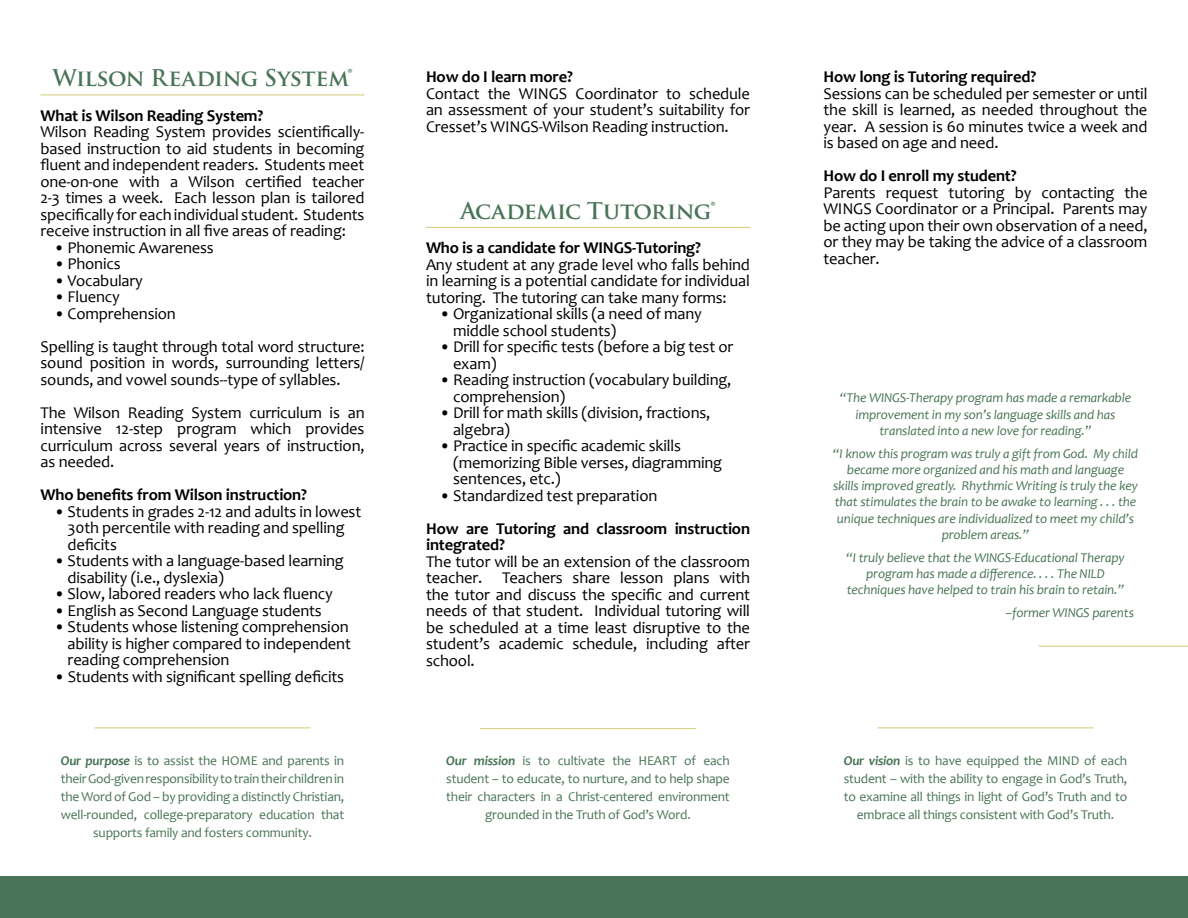
<style>
.page{position:relative;width:1188px;height:918px;background:#fff}
.page>*{position:absolute;margin:0;border:0;box-sizing:border-box;transform-origin:0 0}
.t1{font:700 22.5px "Trajan Pro";letter-spacing:-.02em;color:#497458}
.t2{font:16.5px/16.5px "Candara";letter-spacing:-.01em;color:#000}
.t3{font:700 16.5px/16.5px "Candara";letter-spacing:-.01em;color:#000}
.t4{font:13.5px/18px "Candara";letter-spacing:-.015em;color:#497458;text-align:center}
.t5{font:italic 13.5px/16.2px "Candara";letter-spacing:-.01em;color:#497458;text-align:center}
.s1{font-weight:700;font-style:italic}
</style>
<div class="page">
<div style="left:0;top:877px;width:1188px;height:41px;background:#497458"></div>
<hr style="left:426px;top:227px;width:324px;height:1px;background:#d3cb75">
<hr style="left:40px;top:95px;width:324px;height:1px;background:#d3cb75">
<hr style="left:878px;top:728px;width:216px;height:1px;background:#d3cb75">
<hr style="left:480px;top:728px;width:216px;height:1px;background:#d3cb75">
<hr style="left:94px;top:728px;width:216px;height:1px;background:#d3cb75">
<hr style="left:1038px;top:646px;width:150px;height:1px;background:#d3cb75">
<h1 class="t1" style="left:53px;top:64px;width:301px">Wilson Reading System®</h1>
<p class="t3" style="left:40px;top:107px;width:224px">What is Wilson Reading System?</p>
<p class="t2" style="left:40px;top:124px;width:326px;text-align:justify">Wilson Reading System provides scientifically&shy;based instruction to aid students in becoming fluent and independent readers. Students meet one-on-one with a Wilson certified teacher 2-3 times a week. Each lesson plan is tailored specifically for each individual student. Students receive instruction in all five areas of reading:</p>
<p class="t2" style="left:54px;top:239px;width:161px">• Phonemic Awareness</p>
<p class="t2" style="left:54px;top:256px;width:68px">• Phonics</p>
<p class="t2" style="left:54px;top:272px;width:90px">• Vocabulary</p>
<p class="t2" style="left:54px;top:289px;width:67px">• Fluency</p>
<p class="t2" style="left:41px;top:297px;width:325px;line-height:33px;text-indent:13px">• Comprehension<br>Spelling is taught through total word structure:</p>
<p class="t2" style="left:41px;top:355px;width:325px">sound position in words, surrounding letters/ sounds, and vowel sounds--type of syllables.</p>
<p class="t2" style="left:41px;top:404px;width:326px;text-align:justify">The Wilson Reading System curriculum is an intensive 12-step program which provides curriculum across several years of instruction, as needed.</p>
<p class="t3" style="left:41px;top:487px;width:268px">Who benefits from Wilson instruction?</p>
<p class="t2" style="left:68px;top:503px;width:295px;text-indent:-14px">• Students in grades 2-12 and adults in lowest<br>30th percentile with reading and spelling deficits</p>
<p class="t2" style="left:68px;top:553px;width:278px;text-indent:-14px">• Students with a language-based learning disability (i.e., dyslexia)</p>
<p class="t2" style="left:54px;top:586px;width:280px">• Slow, labored readers who lack fluency</p>
<p class="t2" style="left:54px;top:602px;width:269px">• English as Second Language students</p>
<p class="t2" style="left:68px;top:619px;width:285px;text-indent:-14px">• Students whose listening comprehension ability is higher compared to independent reading comprehension</p>
<p class="t2" style="left:54px;top:668px;width:292px">• Students with significant spelling deficits</p>
<p class="t3" style="left:426px;top:69px;width:148px">How do I learn more?</p>
<p class="t2" style="left:426px;top:85px;width:326px;text-align:justify">Contact the WINGS Coordinator to schedule an assessment of your student’s suitability for Cresset’s WINGS-Wilson Reading instruction.</p>
<h1 class="t1" style="left:460px;top:197px;width:257px">Academic Tutoring®</h1>
<p class="t3" style="left:426px;top:240px;width:277px">Who is a candidate for WINGS-Tutoring?</p>
<p class="t2" style="left:426px;top:256px;width:325px;text-align:justify">Any student at any grade level who falls behind in learning is a potential candidate for individual tutoring. The tutoring can take many forms:</p>
<p class="t2" style="left:453px;top:306px;width:250px;text-indent:-14px">• Organizational skills (a need of many middle school students)</p>
<p class="t2" style="left:453px;top:339px;width:282px;text-indent:-14px">• Drill for specific tests (before a big test or exam)</p>
<p class="t2" style="left:453px;top:372px;width:280px;text-indent:-14px">• Reading instruction (vocabulary building, comprehension)</p>
<p class="t2" style="left:453px;top:405px;width:259px;text-indent:-14px">• Drill for math skills (division, fractions, algebra)</p>
<p class="t2" style="left:453px;top:438px;width:271px;text-indent:-14px">• Practice in specific academic skills (memorizing Bible verses, diagramming sentences, etc.)</p>
<p class="t2" style="left:440px;top:487px;width:219px">• Standardized test preparation</p>
<p class="t3" style="left:426px;top:520px;width:326px">How are Tutoring and classroom instruction integrated?</p>
<p class="t2" style="left:426px;top:553px;width:326px;text-align:justify">The tutor will be an extension of the classroom teacher. Teachers share lesson plans with the tutor and discuss the specific and current needs of that student. Individual tutoring will be scheduled at a time least disruptive to the student’s academic schedule, including after school.</p>
<p class="t4" style="left:61px;top:752px;width:285px"><span class="s1">Our purpose</span> is to assist the HOME and parents in their God-given responsibility to train their children in the Word of God – by providing a distinctly Christian, well-rounded, college-preparatory education that supports family and fosters community.</p>
<p class="t4" style="left:446px;top:751px;width:285px"><span class="s1">Our mission</span> is to cultivate the HEART of each student – to educate, to nurture, and to help shape their characters in a Christ-centered environment grounded in the Truth of God’s Word.</p>
<p class="t3" style="left:824px;top:69px;width:214px">How long is Tutoring required?</p>
<p class="t2" style="left:824px;top:85px;width:325px;text-align:justify">Sessions can be scheduled per semester or until the skill is learned, as needed throughout the year. A session is 60 minutes twice a week and is based on age and need.</p>
<p class="t3" style="left:824px;top:168px;width:195px">How do I enroll my student?</p>
<p class="t2" style="left:824px;top:184px;width:325px;text-align:justify">Parents request tutoring by contacting the WINGS Coordinator or a Principal. Parents may be acting upon their own observation of a need, or they may be taking the advice of a classroom teacher.</p>
<p class="t5" style="left:840px;top:390px;width:293px">“The WINGS-Therapy program has made a remarkable improvement in my son’s language skills and has translated into a new love for reading.”</p>
<p class="t5" style="left:833px;top:445px;width:307px">“I know this program was truly a gift from God. My child became more organized and his math and language skills improved greatly. Rhythmic Writing is truly the key that stimulates the brain to be awake to learning . . . the unique techniques are individualized to meet my child’s problem areas.”</p>
<p class="t5" style="left:846px;top:549px;width:280px">“I truly believe that the WINGS-Educational Therapy program has made a difference. . . . The NILD techniques have helped to train his brain to retain.”</p>
<p class="t5" style="left:1006px;top:604px;width:130px">–former WINGS parents</p>
<p class="t4" style="left:844px;top:752px;width:285px"><span class="s1">Our vision</span> is to have equipped the MIND of each student – with the ability to engage in God’s Truth, to examine all things in light of God’s Truth and to embrace all things consistent with God’s Truth.</p>
</div>
